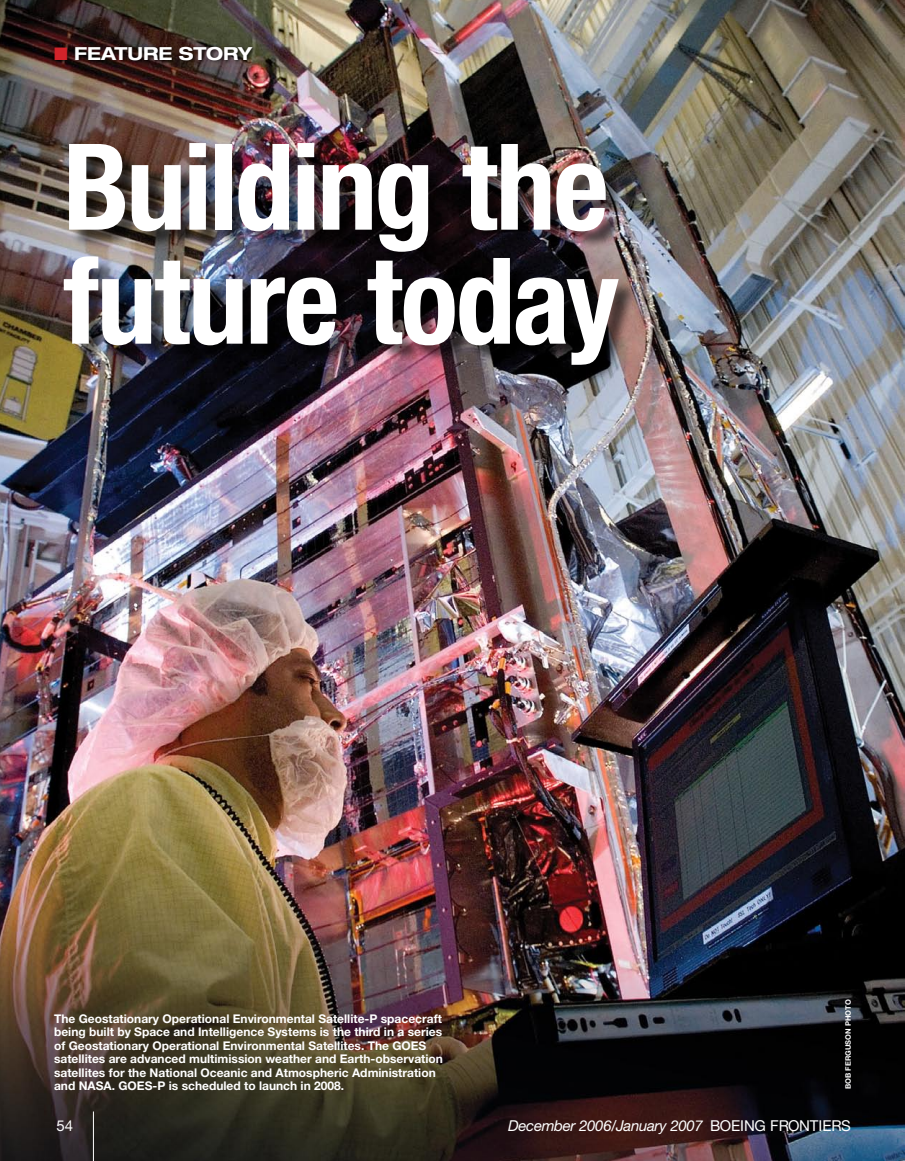
<style>
.page{position:relative;width:905px;height:1161px;background:#fff}
.page>*{position:absolute;margin:0;border:0;box-sizing:border-box;transform-origin:0 0}
.t1{font:700 condensed 120px/114px "Helvetica Neue LT Std";letter-spacing:-.025em;color:#fff}
.t2{font:700 expanded 18px "Helvetica Neue LT Std";letter-spacing:-.005em;color:#fff}
.t3{font:italic 15px "Helvetica Neue LT Std";letter-spacing:-.02em;color:#fff}
.t4{font:15px "Helvetica Neue LT Std";color:#fff}
.t5{font:700 12px/13.5px "Helvetica Neue LT Std";color:#fff}
.t6{font:700 7.5px "Helvetica Neue LT Std";color:#fff}
.s1{color:#d2232a}
.s2{font-style:normal}
</style>
<div class="page">
<img style="left:0;top:0;width:904px;height:1161px">
<div style="left:52px;top:44px;width:205px;height:21px;background:#000;opacity:.75"></div>
<div style="left:64px;top:143px;width:574px;height:242px;background:#000;opacity:.6"></div>
<hr style="left:93px;top:1112px;width:1px;height:49px;background:#fff">
<h2 class="t2" style="left:54px;top:42px;width:199px"><span class="s1">■</span> FEATURE STORY</h2>
<h1 class="t1" style="left:63px;top:128px;width:557px">Building the future today</h1>
<p class="t6" style="left:843px;top:1089px;width:91px;rotate:-90deg">Bob ferguson photo</p>
<p class="t5" style="left:54px;top:1011px;width:390px">The Geostationary Operational Environmental Satellite-P spacecraft being built by Space and Intelligence Systems is the third in a series of Geostationary Operational Environmental Satellites. The GOES satellites are advanced multimission weather and Earth-observation satellites for the National Oceanic and Atmospheric Administration and NASA. GOES-P is scheduled to launch in 2008.</p>
<p class="t4" style="left:57px;top:1116px;width:9px">54</p>
<p class="t3" style="left:508px;top:1117px;width:344px">December 2006/January 2007 <span class="s2">BOEING FRONTIERS</span></p>
</div>
